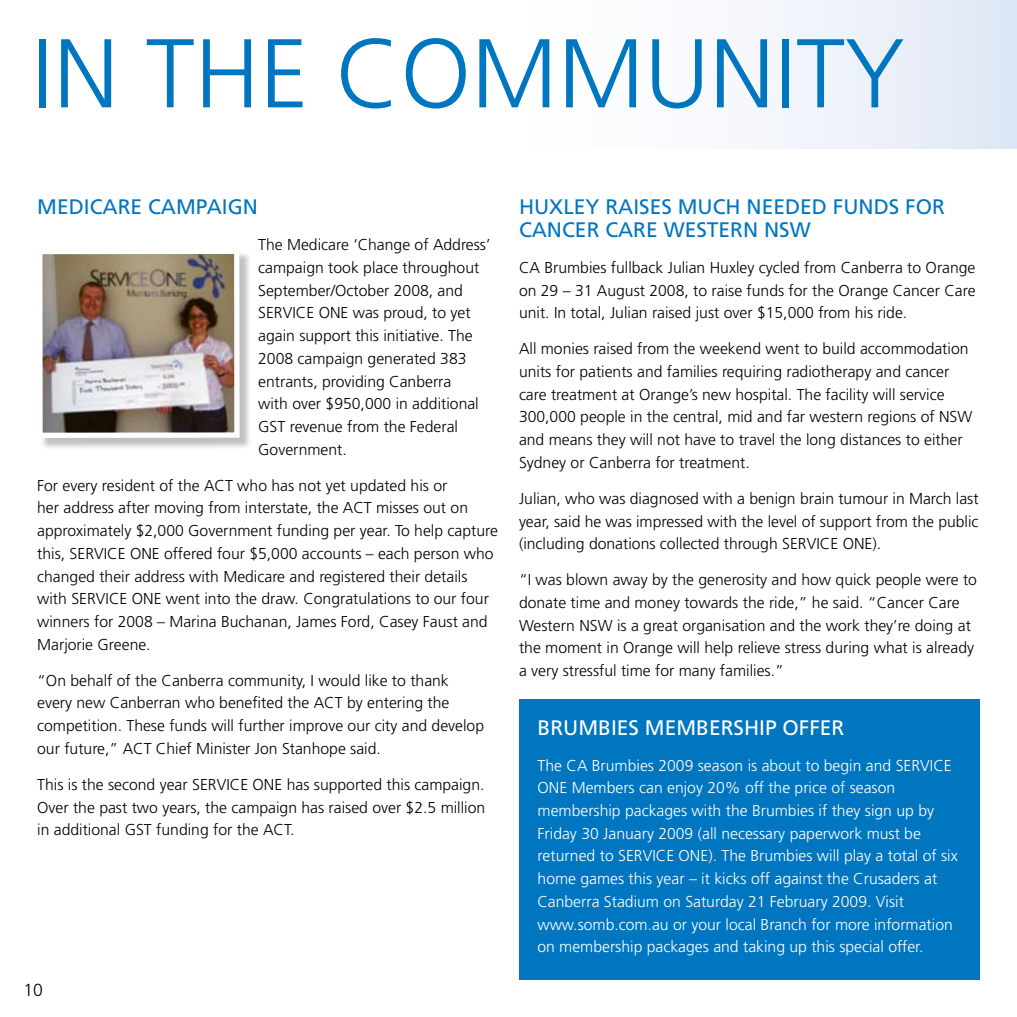
<style>
.page{position:relative;width:1017px;height:1017px;background:#fff}
.page>*{position:absolute;margin:0;border:0;box-sizing:border-box;transform-origin:0 0}
.t1{font:300 97.48px "Frutiger LT Std";color:#0076c0}
.t2{font:21px "Frutiger LT Std";color:#0076c0}
.t3{font:21px "Frutiger LT Std";color:#fff}
.t4{font:300 17.5px "Frutiger LT Std";color:#000}
.t5{font:300 15.75px/22.8px "Frutiger LT Std";color:#000}
.t6{font:300 15.75px/22.8px "Frutiger LT Std";color:#fff}
</style>
<div class="page">
<div style="left:0;top:0;width:1017px;height:148px;background:linear-gradient(to right,#fff,#ebf0f9)"></div>
<div style="left:39px;top:251px;width:220px;height:207px;background:#000;opacity:.25"></div>
<img style="left:43px;top:255px;width:191px;height:177px">
<div style="left:37px;top:249px;width:203px;height:189px;border:5px solid #fff"></div>
<div style="left:519px;top:699px;width:461px;height:281px;background:#0076c0"></div>
<h1 class="t1" style="left:32px;top:19px;width:167px">In the</h1>
<h1 class="t1" style="left:336px;top:19px;width:64px">community</h1>
<h2 class="t2" style="left:37px;top:195px;width:219px">ME DICARE CAM PAIGN</h2>
<p class="t5" style="left:258px;top:233px;width:234px">The Medicare ‘Change of Address’ campaign took place throughout<br>September/October 2008, and<br>SERVICE ONE was proud, to yet again support this initiative. The<br>2008 campaign generated 383 entrants, providing Canberra<br>with over $950,000 in additional<br>GST revenue from the Federal<br>Government.</p>
<p class="t5" style="left:37px;top:474px;width:462px">For every resident of the ACT who has not yet updated his or<br>her address after moving from interstate, the ACT misses out on approximately $2,000 Government funding per year. To help capture this, SERVICE ONE offered four $5,000 accounts – each person who changed their address with Medicare and registered their details with SERVICE ONE went into the draw. Congratulations to our four winners for 2008 – Marina Buchanan, James Ford, Casey Faust and Marjorie Greene.</p>
<p class="t5" style="left:37px;top:669px;width:448px">“On behalf of the Canberra community, I would like to thank every new Canberran who benefited the ACT by entering the competition. These funds will further improve our city and develop our future,” ACT Chief Minister Jon Stanhope said.</p>
<p class="t5" style="left:37px;top:773px;width:450px;text-align:justify">This is the second year SERVICE ONE has supported this campaign.<br>Over the past two years, the campaign has raised over $2.5 million in additional GST funding for the ACT.</p>
<p class="t4" style="left:24px;top:980px;width:21px">10</p>
<h2 class="t2" style="left:519px;top:195px;width:125px">HUXLEY RAISES</h2>
<h2 class="t2" style="left:678px;top:195px;width:82px">MUCH NEE</h2>
<h2 class="t2" style="left:785px;top:195px;width:146px">DED FUNDS FOR</h2>
<h2 class="t2" style="left:519px;top:217px;width:42px">CANCER</h2>
<h2 class="t2" style="left:605px;top:217px;width:127px">CARE WESTERN</h2>
<h2 class="t2" style="left:764px;top:217px;width:48px">NSW</h2>
<p class="t5" style="left:519px;top:256px;width:458px;text-align:justify">CA Brumbies fullback Julian Huxley cycled from Canberra to Orange on 29 – 31 August 2008, to raise funds for the Orange Cancer Care unit. In total, Julian raised just over $15,000 from his ride.</p>
<p class="t5" style="left:519px;top:338px;width:455px">All monies raised from the weekend went to build accommodation units for patients and families requiring radiotherapy and cancer care treatment at Orange’s new hospital. The facility will service 300,000 people in the central, mid and far western regions of NSW and means they will not have to travel the long distances to either Sydney or Canberra for treatment.</p>
<p class="t5" style="left:519px;top:487px;width:461px;text-align:justify">Julian, who was diagnosed with a benign brain tumour in March last year, said he was impressed with the level of support from the public (including donations collected through SERVICE ONE).</p>
<p class="t5" style="left:519px;top:569px;width:460px">“I was blown away by the generosity and how quick people were to donate time and money towards the ride,” he said. “Cancer Care Western NSW is a great organisation and the work they’re doing at the moment in Orange will help relieve stress during what is already a very stressful time for many families.”</p>
<h2 class="t3" style="left:538px;top:715px;width:54px">BRUMBIES</h2>
<h2 class="t3" style="left:645px;top:715px;width:14px">MEMBERSHI</h2>
<h2 class="t3" style="left:765px;top:715px;width:67px">P OFFER</h2>
<p class="t6" style="left:537px;top:754px;width:422px">The CA Brumbies 2009 season is about to begin and SERVICE ONE Members can enjoy 20% off the price of season membership packages with the Brumbies if they sign up by Friday 30 January 2009 (all necessary paperwork must be returned to SERVICE ONE). The Brumbies will play a total of six home games this year – it kicks off against the Crusaders at Canberra Stadium on Saturday 21 February 2009. Visit www.somb.com.au or your local Branch for more information on membership packages and taking up this special offer.</p>
</div>
